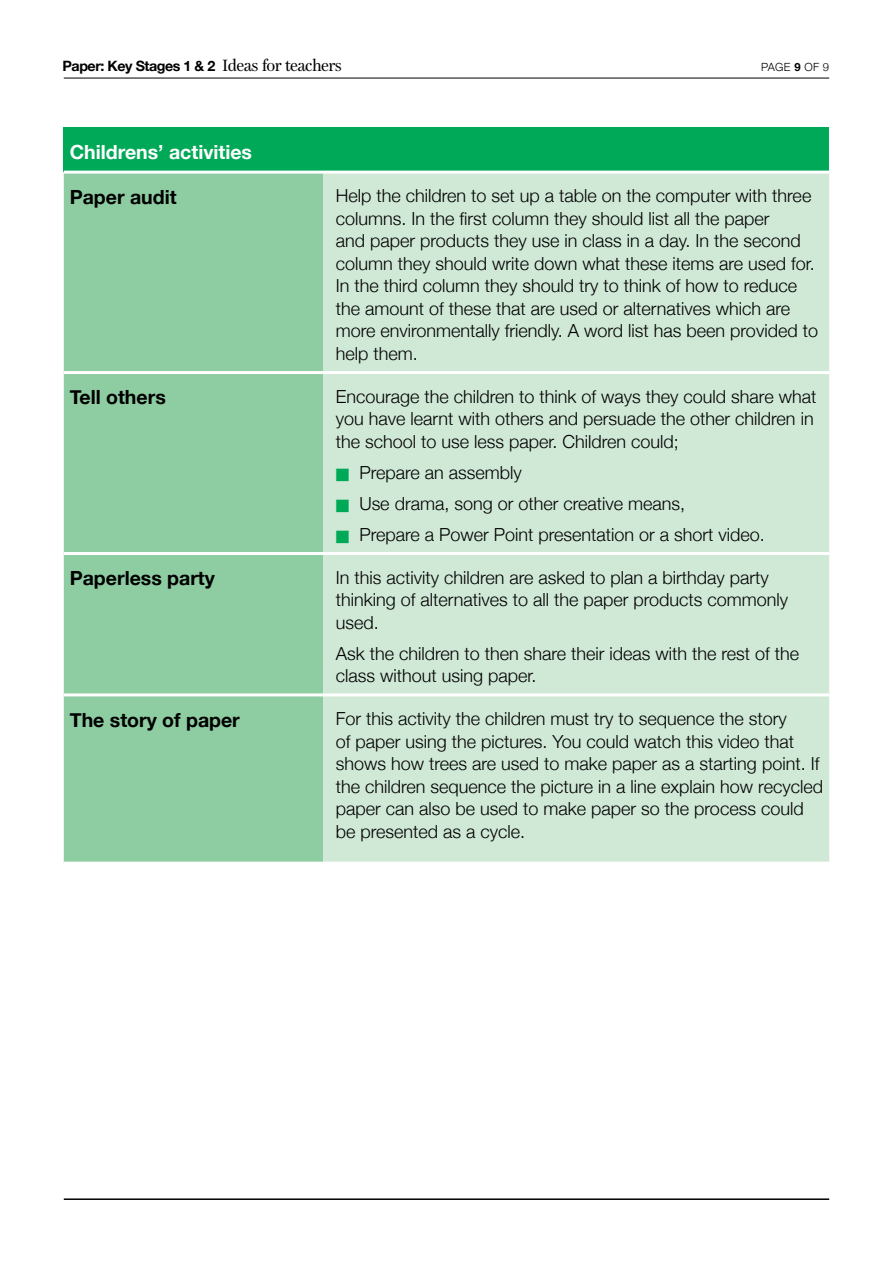
<style>
.page{position:relative;width:893px;height:1263px;background:#fff}
.page>*{position:absolute;margin:0;border:0;box-sizing:border-box;transform-origin:0 0}
.t1{font:700 19.5px "Helvetica Neue";color:#000}
.t2{font:700 19.5px "Helvetica Neue";color:#fff}
.t3{font:300 18px/22.5px "Helvetica Neue";color:#000}
.t4{font:700 14.25px "Helvetica Neue";letter-spacing:-.03em;color:#000}
.t5{font:300 11.25px "Helvetica Neue";letter-spacing:.03em;color:#000}
.s1{font-family:"Bohemia LT Std";font-weight:400;font-size:16.5px}
.s2{font-weight:700}
.s3{color:#00a957}
</style>
<div class="page">
<hr style="left:64px;top:78px;width:765px;height:1px;background:#000">
<hr style="left:64px;top:1198px;width:765px;height:2px;background:#000">
<div style="left:64px;top:128px;width:765px;height:44px;background:#00a957"></div>
<div style="left:64px;top:174px;width:259px;height:688px;background:#8ecca1"></div>
<div style="left:323px;top:174px;width:506px;height:688px;background:#d0e8d6"></div>
<hr style="left:64px;top:171px;width:259px;height:3px;background:#fff">
<hr style="left:323px;top:171px;width:506px;height:3px;background:#fff">
<hr style="left:64px;top:371px;width:259px;height:3px;background:#fff">
<hr style="left:323px;top:371px;width:506px;height:3px;background:#fff">
<hr style="left:64px;top:552px;width:259px;height:3px;background:#fff">
<hr style="left:323px;top:552px;width:506px;height:3px;background:#fff">
<hr style="left:64px;top:693px;width:259px;height:3px;background:#fff">
<hr style="left:323px;top:693px;width:506px;height:3px;background:#fff">
<p class="t4" style="left:63px;top:57px;width:281px">Paper: Key Stages 1 &amp; 2 <span class="s1">Ideas for teachers</span></p>
<p class="t5" style="left:761px;top:60px;width:69px">page <span class="s2">9</span> of 9</p>
<p class="t2" style="left:70px;top:140px;width:184px">Childrens’ activities</p>
<p class="t1" style="left:70px;top:185px;width:108px">Paper audit</p>
<p class="t3" style="left:336px;top:184px;width:484px">Help the children to set up a table on the computer with three columns. In the first column they should list all the paper<br>and paper products they use in class in a day. In the second column they should write down what these items are used for.<br>In the third column they should try to think of how to reduce the amount of these that are used or alternatives which are more environmentally friendly. A word list has been provided to help them.</p>
<p class="t1" style="left:70px;top:385px;width:98px">Tell others</p>
<p class="t3" style="left:336px;top:385px;width:482px">Encourage the children to think of ways they could share what you have learnt with others and persuade the other children in the school to use less paper. Children could;</p>
<p class="t3" style="left:336px;top:461px;width:187px"><span class="s3">■</span> Prepare an assembly</p>
<p class="t3" style="left:336px;top:492px;width:351px"><span class="s3">■</span> Use drama, song or other creative means,</p>
<p class="t3" style="left:336px;top:523px;width:431px"><span class="s3">■</span> Prepare a Power Point presentation or a short video.</p>
<p class="t1" style="left:70px;top:566px;width:147px">Paperless party</p>
<p class="t3" style="left:336px;top:566px;width:454px">In this activity children are asked to plan a birthday party thinking of alternatives to all the paper products commonly used.</p>
<p class="t3" style="left:336px;top:642px;width:465px">Ask the children to then share their ideas with the rest of the class without using paper.</p>
<p class="t1" style="left:70px;top:708px;width:172px">The story of paper</p>
<p class="t3" style="left:336px;top:707px;width:489px">For this activity the children must try to sequence the story<br>of paper using the pictures. You could watch this video that shows how trees are used to make paper as a starting point. If the children sequence the picture in a line explain how recycled paper can also be used to make paper so the process could be presented as a cycle.</p>
</div>
